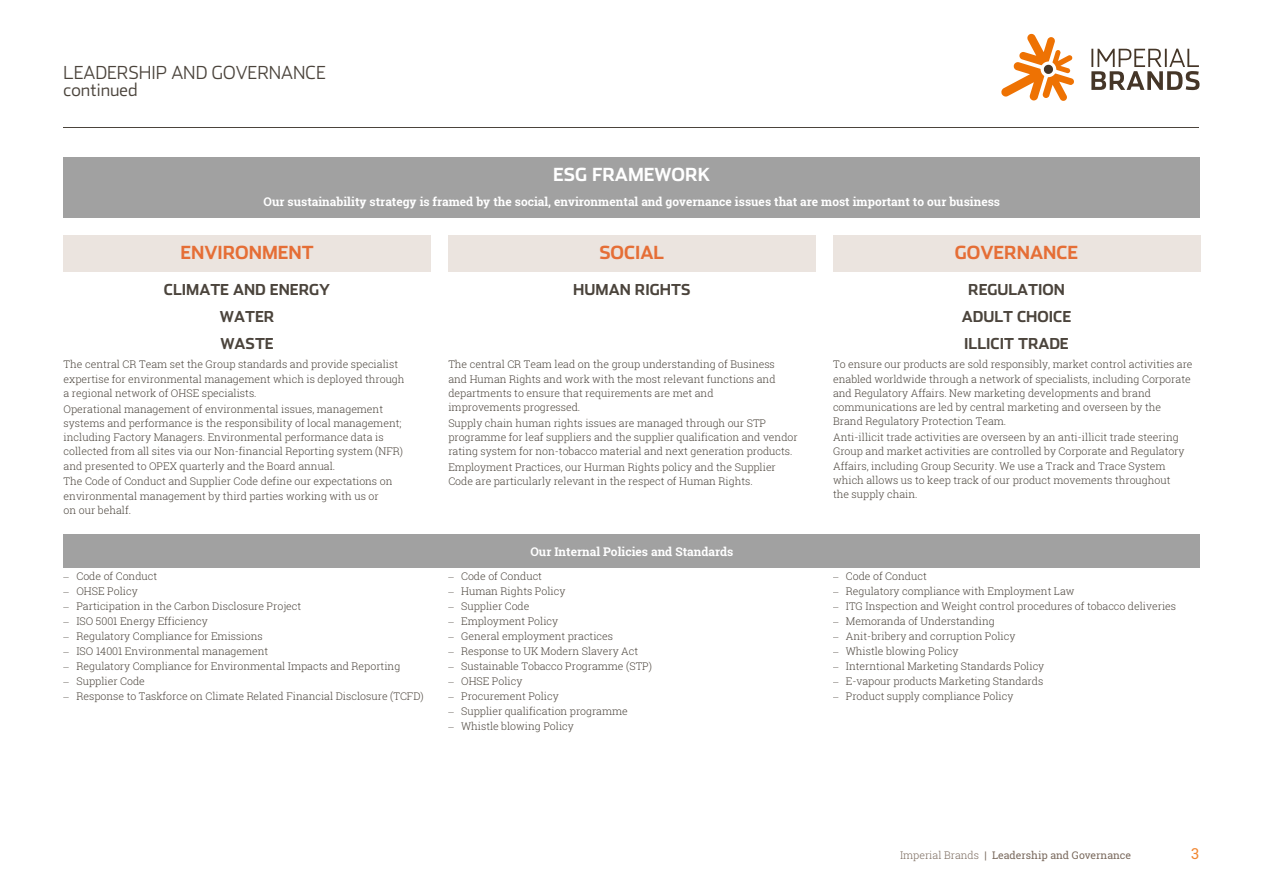
<style>
.page{position:relative;width:1263px;height:893px;background:#fff}
.page>*{position:absolute;margin:0;border:0;box-sizing:border-box;transform-origin:0 0}
.t1{font:300 18px/16.5px "Stainless";color:#4b443c}
.t2{font:700 18px "Stainless";color:#e56e36}
.t3{font:700 18px "Stainless";color:#fff}
.t4{font:700 15px/27px "Stainless";color:#4b443c;text-align:center}
.t5{font:15px "Roboto Slab";color:#f18732}
.t6{font:700 12px "Roboto Slab";color:#fff}
.t7{font:10.5px/14.2px "Roboto Slab";color:#4b443c}
.t8{font:700 10.5px "Roboto Slab";color:#4b443c}
.t9{font:10.5px "Roboto Slab";color:#79695d}
.s1{font-family:"Times New Roman"}
.s2{font-weight:300}
.s3{font-weight:400}
</style>
<div class="page">
<hr style="left:63px;top:128px;width:1136px;height:1px;background:#4b443c">
<div style="left:64px;top:157px;width:1136px;height:27px;background:#a1a1a1"></div>
<div style="left:64px;top:184px;width:1136px;height:34px;background:#a1a1a1"></div>
<div style="left:64px;top:235px;width:367px;height:36px;background:#ebe4df"></div>
<div style="left:448px;top:235px;width:367px;height:36px;background:#ebe4df"></div>
<div style="left:833px;top:235px;width:367px;height:36px;background:#ebe4df"></div>
<div style="left:64px;top:534px;width:1136px;height:34px;background:#a1a1a1"></div>
<svg style="left:1091px;top:49px;width:108px;height:41px"></svg>
<svg style="left:1001px;top:34px;width:73px;height:67px"></svg>
<h1 class="t1" style="left:64px;top:65px;width:264px">LEADERSHIP AND GOVERNANCE continued</h1>
<h1 class="t3" style="left:553px;top:163px;width:159px">ESG FRAMEWORK</h1>
<p class="t6" style="left:264px;top:193px;width:738px">Our sustainability strategy is framed by the social, environmental and governance issues that are most important to our business</p>
<h1 class="t2" style="left:180px;top:241px;width:135px">ENVIRONMENT</h1>
<h1 class="t2" style="left:599px;top:241px;width:66px">SOCIAL</h1>
<h1 class="t2" style="left:955px;top:241px;width:125px">GOVERNANCE</h1>
<h2 class="t4" style="left:164px;top:276px;width:168px">CLIMATE AND ENERGY<br>WATER<br>WASTE</h2>
<h2 class="t4" style="left:573px;top:276px;width:119px">HUMAN RIGHTS</h2>
<h2 class="t4" style="left:962px;top:276px;width:111px">REGULATION<br>ADULT CHOICE<br>ILLICIT TRADE</h2>
<p class="t7" style="left:64px;top:357px;width:342px">The central CR Team set the Group standards and provide specialist expertise for environmental management which is deployed through a regional network of OHSE specialists.</p>
<p class="t7" style="left:64px;top:401px;width:341px">Operational management of environmental issues, management systems and performance is the responsibility of local management; including Factory Managers. Environmental performance data is collected from all sites via our Non-financial Reporting system (NFR) and presented to OPEX quarterly and the Board annual.</p>
<p class="t7" style="left:64px;top:474px;width:330px">The Code of Conduct and Supplier Code define our expectations on environmental management by third parties working with us or on our behalf.</p>
<p class="t7" style="left:448px;top:357px;width:329px">The central CR Team lead on the group understanding of Business and Human Rights and work with the most relevant functions and departments to ensure that requirements are met and improvements progressed.</p>
<p class="t7" style="left:448px;top:416px;width:351px">Supply chain human rights issues are managed through our STP programme for leaf suppliers and the supplier qualification and vendor rating system for non-tobacco material and next generation products.</p>
<p class="t7" style="left:448px;top:460px;width:329px">Employment Practices, our Hurman Rights policy and the Supplier<br>Code are particularly relevant in the respect of Human Rights.</p>
<p class="t7" style="left:833px;top:357px;width:361px">To ensure our products are sold responsibly, market control activities are enabled worldwide through a network of specialists, including Corporate and Regulatory Affairs. New marketing developments and brand communications are led by central marketing and overseen by the Brand Regulatory Protection Team.</p>
<p class="t7" style="left:833px;top:430px;width:353px">Anti-illicit trade activities are overseen by an anti-illicit trade steering Group and market activities are controlled by Corporate and Regulatory Affairs, including Group Security. We use a Track and Trace System which allows us to keep track of our product movements throughout the supply chain.</p>
<p class="t7" style="left:64px;top:569px;width:95px"><span class="s1">–</span> Code of Conduct</p>
<p class="t7" style="left:64px;top:584px;width:76px"><span class="s1">–</span> OHSE Policy</p>
<p class="t7" style="left:64px;top:599px;width:239px"><span class="s1">–</span> Participation in the Carbon Disclosure Project</p>
<p class="t7" style="left:64px;top:614px;width:146px"><span class="s1">–</span> ISO 5001 Energy Efficiency</p>
<p class="t7" style="left:64px;top:629px;width:201px"><span class="s1">–</span> Regulatory Compliance for Emissions</p>
<p class="t7" style="left:64px;top:644px;width:206px"><span class="s1">–</span> ISO 14001 Environmental management</p>
<p class="t7" style="left:64px;top:659px;width:338px"><span class="s1">–</span> Regulatory Compliance for Environmental Impacts and Reporting</p>
<p class="t7" style="left:64px;top:674px;width:83px"><span class="s1">–</span> Supplier Code</p>
<p class="t7" style="left:64px;top:689px;width:362px"><span class="s1">–</span> Response to Taskforce on Climate Related Financial Disclosure (TCFD)</p>
<p class="t6" style="left:530px;top:543px;width:204px">Our Internal Policies and Standards</p>
<p class="t7" style="left:448px;top:569px;width:95px"><span class="s1">–</span> Code of Conduct</p>
<p class="t7" style="left:448px;top:584px;width:119px"><span class="s1">–</span> Human Rights Policy</p>
<p class="t7" style="left:448px;top:599px;width:83px"><span class="s1">–</span> Supplier Code</p>
<p class="t7" style="left:448px;top:614px;width:111px"><span class="s1">–</span> Employment Policy</p>
<p class="t7" style="left:448px;top:629px;width:166px"><span class="s1">–</span> General employment practices</p>
<p class="t7" style="left:448px;top:644px;width:191px"><span class="s1">–</span> Response to UK Modern Slavery Act</p>
<p class="t7" style="left:448px;top:659px;width:205px"><span class="s1">–</span> Sustainable Tobacco Programme (STP)</p>
<p class="t7" style="left:448px;top:674px;width:76px"><span class="s1">–</span> OHSE Policy</p>
<p class="t7" style="left:448px;top:689px;width:112px"><span class="s1">–</span> Procurement Policy</p>
<p class="t7" style="left:448px;top:704px;width:181px"><span class="s1">–</span> Supplier qualification programme</p>
<p class="t7" style="left:448px;top:719px;width:127px"><span class="s1">–</span> Whistle blowing Policy</p>
<p class="t7" style="left:833px;top:569px;width:95px"><span class="s1">–</span> Code of Conduct</p>
<p class="t7" style="left:833px;top:584px;width:243px"><span class="s1">–</span> Regulatory compliance with Employment Law</p>
<p class="t7" style="left:833px;top:599px;width:345px"><span class="s1">–</span> ITG Inspection and Weight control procedures of tobacco deliveries</p>
<p class="t7" style="left:833px;top:614px;width:163px"><span class="s1">–</span> Memoranda of Understanding</p>
<p class="t7" style="left:833px;top:629px;width:184px"><span class="s1">–</span> Anit-bribery and corruption Policy</p>
<p class="t7" style="left:833px;top:644px;width:127px"><span class="s1">–</span> Whistle blowing Policy</p>
<p class="t7" style="left:833px;top:659px;width:213px"><span class="s1">–</span> Interntional Marketing Standards Policy</p>
<p class="t7" style="left:833px;top:674px;width:212px"><span class="s1">–</span> E-vapour products Marketing Standards</p>
<p class="t7" style="left:833px;top:689px;width:182px"><span class="s1">–</span> Product supply compliance Policy</p>
<p class="t9" style="left:900px;top:848px;width:233px"><span class="s2">Imperial Brands</span> | Leadership and Governance</p>
<h2 class="t5" style="left:1191px;top:843px;width:10px">3</h2>
<p class="t8" style="left:927px;top:847px;width:236px"><span class="s3">Imperial Brands |</span> Leadership and Governance</p>
</div>
